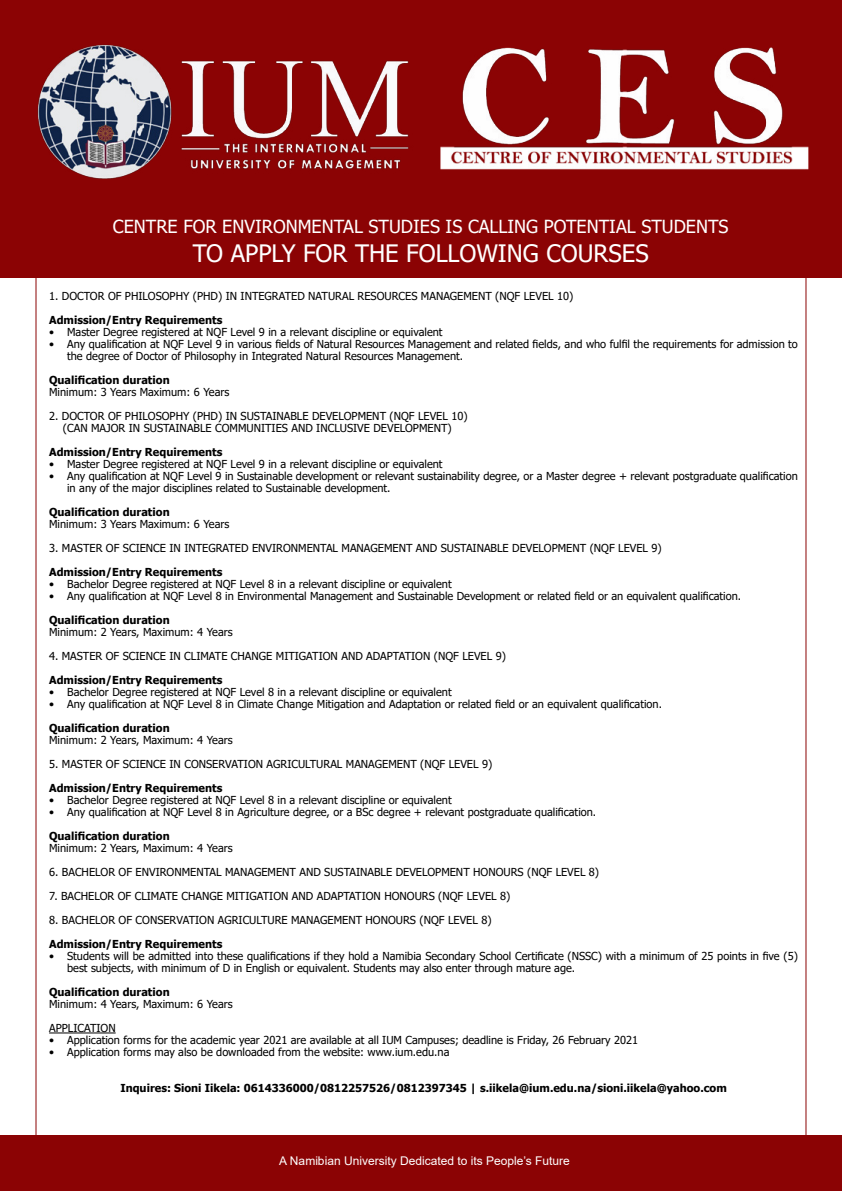
<style>
.page{position:relative;width:842px;height:1191px;background:#fff}
.page>*{position:absolute;margin:0;border:0;box-sizing:border-box;transform-origin:0 0}
.t1{font:24px "Tahoma";color:#fff}
.t2{font:18px "Tahoma";color:#fff}
.t3{font:12px "Arial";color:#fff}
.t4{font:11px/12px "Tahoma";color:#000}
.t5{font:700 11px "Tahoma";color:#000}
</style>
<div class="page">
<div style="left:0;top:1135px;width:842px;height:56px;background:#8b0304"></div>
<div style="left:0;top:0;width:842px;height:278px;background:#8b0304"></div>
<img style="left:37px;top:44px;width:372px;height:135px">
<img style="left:440px;top:47px;width:369px;height:123px">
<hr style="left:49px;top:1032px;width:67px;height:1px;background:#000">
<p class="t2" style="left:113px;top:215px;width:617px">CENTRE FOR ENVIRONMENTAL STUDIES IS CALLING POTENTIAL STUDENTS</p>
<p class="t1" style="left:193px;top:237px;width:457px">TO APPLY FOR THE FOLLOWING COURSES</p>
<p class="t4" style="left:49px;top:290px;width:526px">1. DOCTOR OF PHILOSOPHY (PHD) IN INTEGRATED NATURAL RESOURCES MANAGEMENT (NQF LEVEL 10)</p>
<p class="t5" style="left:49px;top:312px;width:175px">Admission/Entry Requirements</p>
<p class="t4" style="left:49px;top:326px;width:395px">• Master Degree registered at NQF Level 9 in a relevant discipline or equivalent</p>
<p class="t4" style="left:67px;top:338px;width:732px;text-indent:-18px">• Any qualification at NQF Level 9 in various fields of Natural Resources Management and related fields, and who fulfil the requirements for admission to the degree of Doctor of Philosophy in Integrated Natural Resources Management.</p>
<p class="t5" style="left:49px;top:372px;width:122px">Qualification duration</p>
<p class="t4" style="left:49px;top:386px;width:182px">Minimum: 3 Years Maximum: 6 Years</p>
<p class="t4" style="left:49px;top:410px;width:420px">2. DOCTOR OF PHILOSOPHY (PHD) IN SUSTAINABLE DEVELOPMENT (NQF LEVEL 10)</p>
<p class="t4" style="left:63px;top:422px;width:390px">(CAN MAJOR IN SUSTAINABLE COMMUNITIES AND INCLUSIVE DEVELOPMENT)</p>
<p class="t5" style="left:49px;top:444px;width:175px">Admission/Entry Requirements</p>
<p class="t4" style="left:49px;top:458px;width:395px">• Master Degree registered at NQF Level 9 in a relevant discipline or equivalent</p>
<p class="t4" style="left:67px;top:470px;width:732px;text-indent:-18px">• Any qualification at NQF Level 9 in Sustainable development or relevant sustainability degree, or a Master degree + relevant postgraduate qualification in any of the major disciplines related to Sustainable development.</p>
<p class="t5" style="left:49px;top:504px;width:122px">Qualification duration</p>
<p class="t4" style="left:49px;top:518px;width:182px">Minimum: 3 Years Maximum: 6 Years</p>
<p class="t4" style="left:49px;top:542px;width:614px">3. MASTER OF SCIENCE IN INTEGRATED ENVIRONMENTAL MANAGEMENT AND SUSTAINABLE DEVELOPMENT (NQF LEVEL 9)</p>
<p class="t5" style="left:49px;top:564px;width:175px">Admission/Entry Requirements</p>
<p class="t4" style="left:49px;top:578px;width:404px">• Bachelor Degree registered at NQF Level 8 in a relevant discipline or equivalent</p>
<p class="t4" style="left:49px;top:590px;width:694px">• Any qualification at NQF Level 8 in Environmental Management and Sustainable Development or related field or an equivalent qualification.</p>
<p class="t5" style="left:49px;top:612px;width:122px">Qualification duration</p>
<p class="t4" style="left:49px;top:626px;width:185px">Minimum: 2 Years, Maximum: 4 Years</p>
<p class="t4" style="left:49px;top:650px;width:458px">4. MASTER OF SCIENCE IN CLIMATE CHANGE MITIGATION AND ADAPTATION (NQF LEVEL 9)</p>
<p class="t5" style="left:49px;top:672px;width:175px">Admission/Entry Requirements</p>
<p class="t4" style="left:49px;top:686px;width:404px">• Bachelor Degree registered at NQF Level 8 in a relevant discipline or equivalent</p>
<p class="t4" style="left:49px;top:698px;width:614px">• Any qualification at NQF Level 8 in Climate Change Mitigation and Adaptation or related field or an equivalent qualification.</p>
<p class="t5" style="left:49px;top:720px;width:122px">Qualification duration</p>
<p class="t4" style="left:49px;top:734px;width:185px">Minimum: 2 Years, Maximum: 4 Years</p>
<p class="t4" style="left:49px;top:758px;width:445px">5. MASTER OF SCIENCE IN CONSERVATION AGRICULTURAL MANAGEMENT (NQF LEVEL 9)</p>
<p class="t5" style="left:49px;top:780px;width:175px">Admission/Entry Requirements</p>
<p class="t4" style="left:49px;top:794px;width:404px">• Bachelor Degree registered at NQF Level 8 in a relevant discipline or equivalent</p>
<p class="t4" style="left:49px;top:806px;width:549px">• Any qualification at NQF Level 8 in Agriculture degree, or a BSc degree + relevant postgraduate qualification.</p>
<p class="t5" style="left:49px;top:828px;width:122px">Qualification duration</p>
<p class="t4" style="left:49px;top:842px;width:185px">Minimum: 2 Years, Maximum: 4 Years</p>
<p class="t4" style="left:49px;top:866px;width:552px">6. BACHELOR OF ENVIRONMENTAL MANAGEMENT AND SUSTAINABLE DEVELOPMENT HONOURS (NQF LEVEL 8)</p>
<p class="t4" style="left:49px;top:890px;width:463px">7. BACHELOR OF CLIMATE CHANGE MITIGATION AND ADAPTATION HONOURS (NQF LEVEL 8)</p>
<p class="t4" style="left:49px;top:914px;width:444px">8. BACHELOR OF CONSERVATION AGRICULTURE MANAGEMENT HONOURS (NQF LEVEL 8)</p>
<p class="t5" style="left:49px;top:936px;width:175px">Admission/Entry Requirements</p>
<p class="t4" style="left:67px;top:950px;width:732px;text-indent:-18px">• Students will be admitted into these qualifications if they hold a Namibia Secondary School Certificate (NSSC) with a minimum of 25 points in five (5) best subjects, with minimum of D in English or equivalent. Students may also enter through mature age.</p>
<p class="t5" style="left:49px;top:984px;width:122px">Qualification duration</p>
<p class="t4" style="left:49px;top:998px;width:185px">Minimum: 4 Years, Maximum: 6 Years</p>
<p class="t4" style="left:49px;top:1022px;width:68px">APPLICATION</p>
<p class="t4" style="left:49px;top:1034px;width:590px">• Application forms for the academic year 2021 are available at all IUM Campuses; deadline is Friday, 26 February 2021</p>
<p class="t4" style="left:49px;top:1046px;width:402px">• Application forms may also be downloaded from the website: www.ium.edu.na</p>
<p class="t5" style="left:120px;top:1080px;width:608px">Inquires: Sioni Iikela: 0614336000/0812257526/0812397345 | s.iikela@ium.edu.na/sioni.iikela@yahoo.com</p>
<p class="t3" style="left:279px;top:1152px;width:292px">A Namibian University Dedicated to its People’s Future</p>
</div>
